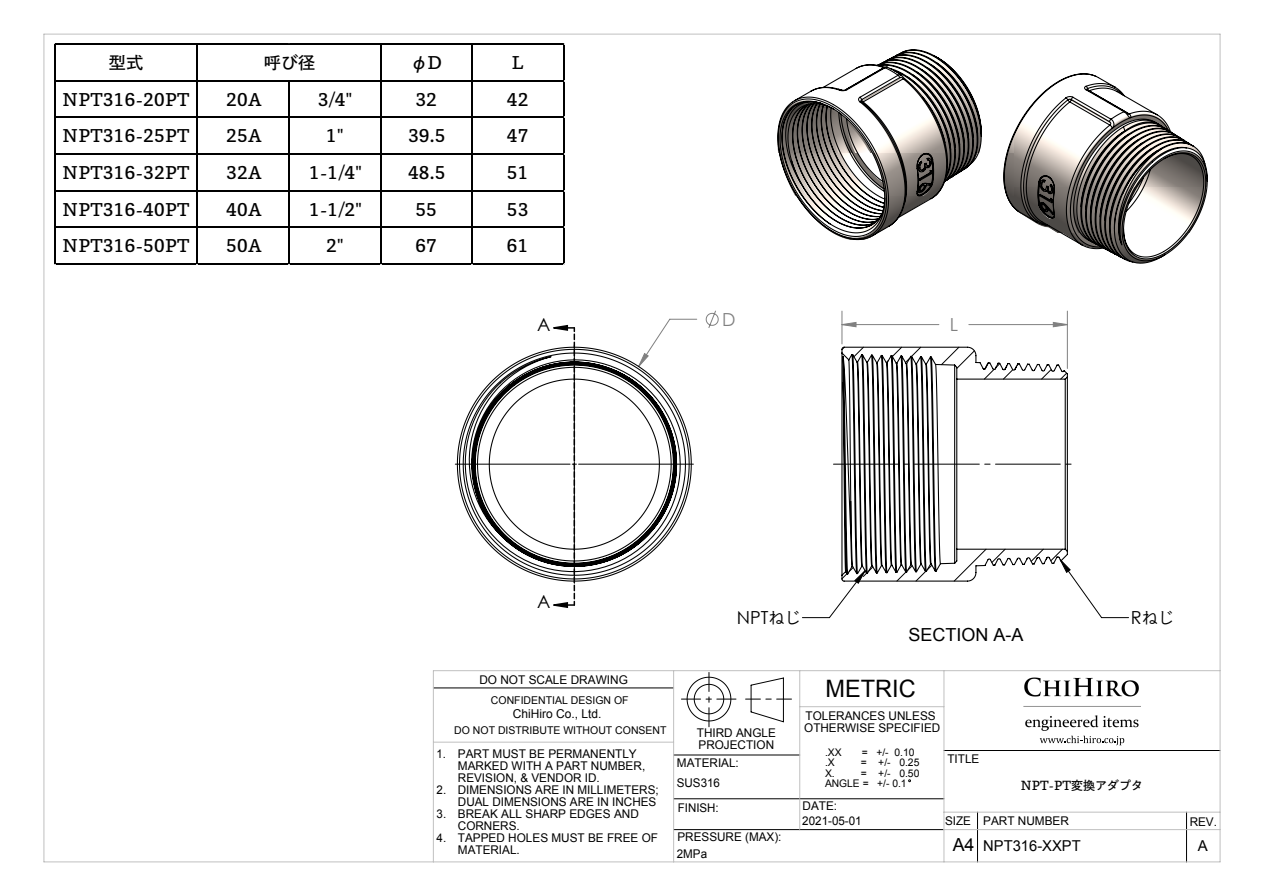
<style>
.page{position:relative;width:1263px;height:893px;background:#fff}
.page>*{position:absolute;margin:0;border:0;box-sizing:border-box;transform-origin:0 0}
.t1{font:24px "Arial";color:#000}
.t2{font:18px "Arial";color:#000}
.t3{font:18px "Century Gothic";color:#000}
.t4{font:18px "Century Gothic";color:#808080}
.t5{font:17.1px "Toppan Bunkyu Gothic Pr 6 N DB";letter-spacing:.02em;color:#000}
.t6{font:16.5px "Toppan Bunkyu Gothic Pr 6 N";color:#000}
.t7{font:15px "Arial";color:#000}
.t8{font:12.3px "Arial";color:#000}
.t9{font:12.15px "Toppan Bunkyu Gothic Pr 6 N DB";color:#000}
.t10{font:12px/12px "Arial";color:#000}
.t11{font:12px/12px "Arial";color:#000;scale:.96 1}
.t12{font:12px/12px "Arial";color:#000;scale:.93 1}
.t13{font:10.65px "Arial";color:#000}
.t14{font:10.5px/10.5px "Arial";color:#000}
.s1{font-family:"Toppan Bunkyu Gothic Pr 6 N";font-size:16.5px}
.s2{font-family:"Century Gothic";font-size:18px}
</style>
<div class="page">
<svg style="left:706px;top:672px;width:6px;height:5px"></svg>
<svg style="left:433px;top:677px;width:788px;height:186px"></svg>
<hr style="left:44px;top:861px;width:1176px;height:1px;background:#c0c0c0">
<hr style="left:44px;top:34px;width:1px;height:828px;background:#c0c0c0">
<hr style="left:1220px;top:34px;width:1px;height:828px;background:#c0c0c0">
<hr style="left:44px;top:34px;width:1176px;height:1px;background:#c0c0c0">
<hr style="left:433px;top:670px;width:787px;height:1px;background:#c0c0c0">
<hr style="left:943px;top:671px;width:1px;height:191px;background:#c0c0c0">
<hr style="left:944px;top:812px;width:276px;height:1px;background:#c0c0c0">
<hr style="left:433px;top:671px;width:1px;height:191px;background:#c0c0c0">
<hr style="left:800px;top:706px;width:144px;height:1px;background:#c0c0c0">
<hr style="left:799px;top:671px;width:1px;height:159px;background:#c0c0c0">
<hr style="left:944px;top:829px;width:276px;height:1px;background:#c0c0c0">
<hr style="left:673px;top:671px;width:1px;height:191px;background:#c0c0c0">
<hr style="left:433px;top:742px;width:241px;height:1px;background:#c0c0c0">
<svg style="left:553px;top:324px;width:22px;height:284px"></svg>
<svg style="left:651px;top:310px;width:417px;height:36px"></svg>
<svg style="left:456px;top:346px;width:236px;height:236px"></svg>
<svg style="left:840px;top:335px;width:229px;height:258px"></svg>
<svg style="left:1003px;top:73px;width:205px;height:191px"></svg>
<svg style="left:777px;top:49px;width:205px;height:192px"></svg>
<svg style="left:1040px;top:736px;width:84px;height:9px"></svg>
<img style="left:1023px;top:677px;width:118px;height:53px">
<hr style="left:55px;top:44px;width:509px;height:1px;background:#000">
<hr style="left:55px;top:80px;width:509px;height:1px;background:#000">
<hr style="left:55px;top:117px;width:509px;height:1px;background:#000">
<hr style="left:55px;top:153px;width:509px;height:2px;background:#000">
<hr style="left:55px;top:190px;width:509px;height:1px;background:#000">
<hr style="left:55px;top:227px;width:509px;height:1px;background:#000">
<hr style="left:54px;top:44px;width:1px;height:221px;background:#000">
<hr style="left:197px;top:45px;width:1px;height:220px;background:#000">
<hr style="left:288px;top:81px;width:2px;height:184px;background:#000">
<hr style="left:380px;top:45px;width:1px;height:220px;background:#000">
<hr style="left:471px;top:45px;width:2px;height:220px;background:#000">
<hr style="left:55px;top:263px;width:509px;height:2px;background:#000">
<hr style="left:563px;top:45px;width:1px;height:220px;background:#000">
<h3 class="t5" style="left:264px;top:53px;width:53px">呼び径</h3>
<h3 class="t5" style="left:109px;top:53px;width:36px">型式</h3>
<h3 class="t5" style="left:410px;top:53px;width:33px">φD</h3>
<h3 class="t5" style="left:512px;top:53px;width:13px">L</h3>
<h3 class="t5" style="left:63px;top:90px;width:129px">NPT316-20PT</h3>
<h3 class="t5" style="left:226px;top:90px;width:37px">20A</h3>
<h3 class="t5" style="left:318px;top:90px;width:36px">3/4"</h3>
<h3 class="t5" style="left:415px;top:90px;width:23px">32</h3>
<h3 class="t5" style="left:507px;top:90px;width:23px">42</h3>
<h3 class="t5" style="left:63px;top:127px;width:129px">NPT316-25PT</h3>
<h3 class="t5" style="left:226px;top:127px;width:37px">25A</h3>
<h3 class="t5" style="left:326px;top:127px;width:19px">1"</h3>
<h3 class="t5" style="left:408px;top:127px;width:39px">39.5</h3>
<h3 class="t5" style="left:507px;top:127px;width:23px">47</h3>
<h3 class="t5" style="left:63px;top:163px;width:129px">NPT316-32PT</h3>
<h3 class="t5" style="left:226px;top:163px;width:37px">32A</h3>
<h3 class="t5" style="left:309px;top:163px;width:54px">1-1/4"</h3>
<h3 class="t5" style="left:408px;top:163px;width:39px">48.5</h3>
<h3 class="t5" style="left:507px;top:163px;width:23px">51</h3>
<h3 class="t5" style="left:63px;top:200px;width:129px">NPT316-40PT</h3>
<h3 class="t5" style="left:226px;top:200px;width:37px">40A</h3>
<h3 class="t5" style="left:309px;top:200px;width:54px">1-1/2"</h3>
<h3 class="t5" style="left:415px;top:200px;width:23px">55</h3>
<h3 class="t5" style="left:507px;top:200px;width:23px">53</h3>
<h3 class="t5" style="left:63px;top:236px;width:129px">NPT316-50PT</h3>
<h3 class="t5" style="left:226px;top:236px;width:37px">50A</h3>
<h3 class="t5" style="left:326px;top:236px;width:19px">2"</h3>
<h3 class="t5" style="left:415px;top:236px;width:23px">67</h3>
<h3 class="t5" style="left:507px;top:236px;width:23px">61</h3>
<h2 class="t3" style="left:537px;top:312px;width:15px">A</h2>
<h2 class="t4" style="left:722px;top:307px;width:15px">D</h2>
<h2 class="t4" style="left:950px;top:312px;width:10px">L</h2>
<h2 class="t3" style="left:537px;top:589px;width:15px">A</h2>
<h2 class="t3" style="left:737px;top:605px;width:66px">NPT<span class="s1">ねじ</span></h2>
<h3 class="t6" style="left:1131px;top:609px;width:45px"><span class="s2">R</span>ねじ</h3>
<h2 class="t2" style="left:908px;top:623px;width:116px">SECTION A-A</h2>
<p class="t10" style="left:479px;top:673px;width:150px">DO NOT SCALE DRAWING</p>
<p class="t13" style="left:491px;top:693px;width:139px">CONFIDENTIAL DESIGN OF</p>
<p class="t8" style="left:513px;top:706px;width:90px">ChiHiro Co., Ltd.</p>
<p class="t13" style="left:454px;top:724px;width:214px">DO NOT DISTRIBUTE WITHOUT CONSENT</p>
<p class="t12" style="left:458px;top:748px;width:203px;text-indent:-21px">1. PART MUST BE PERMANENTLY<br>MARKED WITH A PART NUMBER,<br>REVISION, &amp; VENDOR ID.</p>
<p class="t11" style="left:437px;top:784px;width:233px;text-align:right">2. DIMENSIONS ARE IN MILLIMETERS;<br>DUAL DIMENSIONS ARE IN INCHES</p>
<p class="t11" style="left:458px;top:808px;width:190px;text-indent:-21px">3. BREAK ALL SHARP EDGES AND<br>CORNERS.</p>
<p class="t11" style="left:458px;top:832px;width:210px;text-indent:-21px">4. TAPPED HOLES MUST BE FREE OF<br>MATERIAL.</p>
<h1 class="t1" style="left:825px;top:673px;width:92px">METRIC</h1>
<p class="t10" style="left:804px;top:710px;width:138px">TOLERANCES UNLESS<br>OTHERWISE SPECIFIED</p>
<p class="t10" style="left:697px;top:726px;width:80px">THIRD ANGLE<br>PROJECTION</p>
<p class="t14" style="left:825px;top:747px;width:18px">.XX</p>
<p class="t14" style="left:862px;top:747px;width:54px">= +/- 0.10</p>
<p class="t14" style="left:825px;top:757px;width:11px">.X</p>
<p class="t14" style="left:861px;top:757px;width:60px">= +/- 0.25</p>
<p class="t14" style="left:825px;top:768px;width:11px">X.</p>
<p class="t10" style="left:947px;top:753px;width:33px">TITLE</p>
<p class="t10" style="left:677px;top:757px;width:64px">MATERIAL:</p>
<p class="t11" style="left:678px;top:802px;width:44px">FINISH:</p>
<p class="t14" style="left:825px;top:768px;width:96px;text-indent:36px">= +/- 0.50<br>ANGLE = +/- 0.1</p>
<p class="t10" style="left:677px;top:777px;width:45px">SUS316</p>
<p class="t9" style="left:1021px;top:779px;width:124px">NPT-PT変換アダプタ</p>
<p class="t10" style="left:802px;top:815px;width:61px">2021-05-01</p>
<p class="t10" style="left:677px;top:829px;width:106px;line-height:16.5px">PRESSURE (MAX):<br>2MPa</p>
<p class="t10" style="left:802px;top:800px;width:36px">DATE:</p>
<p class="t10" style="left:945px;top:815px;width:27px">SIZE</p>
<p class="t10" style="left:983px;top:815px;width:87px">PART NUMBER</p>
<p class="t10" style="left:1190px;top:816px;width:29px">REV.</p>
<h2 class="t2" style="left:953px;top:833px;width:23px">A4</h2>
<p class="t7" style="left:983px;top:836px;width:99px">NPT316-XXPT</p>
<p class="t7" style="left:1198px;top:836px;width:12px">A</p>
</div>
